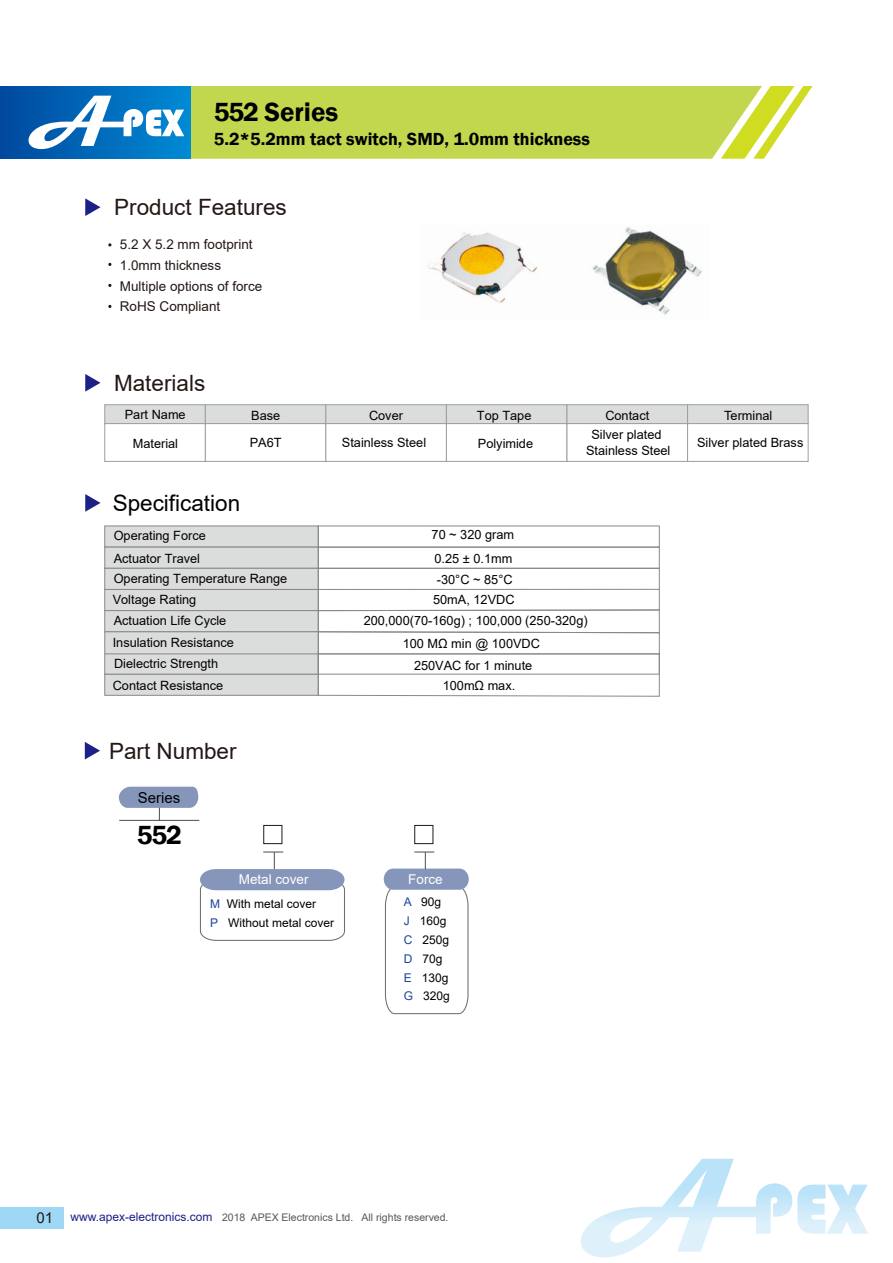
<style>
.page{position:relative;width:893px;height:1263px;background:#fff}
.page>*{position:absolute;margin:0;border:0;box-sizing:border-box;transform-origin:0 0}
.t1{font:600 27px "Franklin Gothic";color:#000}
.t2{font:22.5px "Arial";color:#231815}
.t3{font:22.5px "Arial";color:#000}
.t4{font:22.5px "Franklin Gothic";color:#231815}
.t5{font:600 18px "Franklin Gothic";color:#000}
.t6{font:15px "Arial";color:#000}
.t7{font:15px "Arial";color:#231815}
.t8{font:13.5px/20.7px "Arial";color:#231815}
.t9{font:13.5px "Arial";color:#fff}
.t10{font:12.75px/21.3px "Arial";color:#030000}
.t11{font:12px/18.9px "Arial";color:#000}
.t12{font:10.5px "Arial";color:#595757}
.s1{color:#1a479c}
.s2{font-size:12px;color:#1d2087}
</style>
<div class="page">
<div style="left:0;top:1207px;width:64px;height:22px;background:#9ed8f5"></div>
<svg style="left:85px;top:494px;width:16px;height:18px"></svg>
<div style="left:104px;top:525px;width:215px;height:22px;background:#dbdcdc;border:1px solid #888"></div>
<div style="left:104px;top:547px;width:215px;height:22px;background:#dbdcdc;border:1px solid #888"></div>
<div style="left:104px;top:568px;width:215px;height:22px;background:#dbdcdc;border:1px solid #888"></div>
<div style="left:104px;top:589px;width:215px;height:22px;background:#dbdcdc;border:1px solid #888"></div>
<div style="left:104px;top:610px;width:215px;height:22px;background:#dbdcdc;border:1px solid #888"></div>
<div style="left:104px;top:674px;width:215px;height:22px;background:#dbdcdc;border:1px solid #888"></div>
<div style="left:104px;top:631px;width:215px;height:43px;background:#dbdcdc;border:1px solid #888"></div>
<svg style="left:85px;top:374px;width:16px;height:18px"></svg>
<div style="left:205px;top:404px;width:121px;height:20px;background:#dbdcdc;border:1px solid #9e9e9f"></div>
<div style="left:205px;top:423px;width:121px;height:39px;background:#fff;border:1px solid #9e9e9f"></div>
<div style="left:325px;top:404px;width:122px;height:20px;background:#dbdcdc;border:1px solid #9e9e9f"></div>
<div style="left:325px;top:423px;width:122px;height:39px;background:#fff;border:1px solid #9e9e9f"></div>
<div style="left:446px;top:404px;width:121px;height:20px;background:#dbdcdc;border:1px solid #9e9e9f"></div>
<div style="left:446px;top:423px;width:121px;height:39px;background:#fff;border:1px solid #9e9e9f"></div>
<div style="left:567px;top:404px;width:121px;height:20px;background:#dbdcdc;border:1px solid #9e9e9f"></div>
<div style="left:567px;top:423px;width:121px;height:39px;background:#fff;border:1px solid #9e9e9f"></div>
<div style="left:687px;top:404px;width:122px;height:20px;background:#dbdcdc;border:1px solid #9e9e9f"></div>
<div style="left:687px;top:423px;width:122px;height:39px;background:#fff;border:1px solid #9e9e9f"></div>
<div style="left:104px;top:404px;width:102px;height:20px;background:#dbdcdc;border:1px solid #9e9e9f"></div>
<div style="left:104px;top:423px;width:102px;height:39px;background:#fff;border:1px solid #9e9e9f"></div>
<svg style="left:85px;top:198px;width:16px;height:18px"></svg>
<svg style="left:191px;top:86px;width:622px;height:73px;background:#c7da58"></svg>
<div style="left:0;top:86px;width:191px;height:73px;background:linear-gradient(to right,#00489e,#008ad4)"></div>
<svg style="left:29px;top:96px;width:155px;height:53px"></svg>
<svg style="left:581px;top:1159px;width:287px;height:98px"></svg>
<div style="left:318px;top:525px;width:342px;height:22px;border:1px solid #888"></div>
<div style="left:318px;top:547px;width:342px;height:22px;border:1px solid #888"></div>
<div style="left:318px;top:568px;width:342px;height:22px;border:1px solid #888"></div>
<svg style="left:317px;top:674px;width:343px;height:23px"></svg>
<div style="left:318px;top:653px;width:342px;height:22px;border:1px solid #888"></div>
<svg style="left:317px;top:588px;width:343px;height:67px"></svg>
<hr style="left:105px;top:653px;width:213px;height:1px;background:#888">
<svg style="left:385px;top:888px;width:84px;height:127px"></svg>
<div style="left:384px;top:868px;width:85px;height:22px;background:#8696ba;border-radius:10px"></div>
<svg style="left:85px;top:742px;width:15px;height:17px"></svg>
<hr style="left:119px;top:820px;width:80px;height:1px;background:#595757">
<svg style="left:119px;top:787px;width:79px;height:34px"></svg>
<div style="left:414px;top:825px;width:19px;height:19px;border:1px solid #231815"></div>
<svg style="left:414px;top:851px;width:20px;height:18px"></svg>
<img style="left:427px;top:227px;width:275px;height:88px">
<div style="left:263px;top:825px;width:19px;height:19px;border:1px solid #231815"></div>
<svg style="left:199px;top:851px;width:146px;height:90px"></svg>
<h1 class="t1" style="left:214px;top:95px;width:126px">552 Series</h1>
<h3 class="t5" style="left:214px;top:128px;width:378px">5.2*5.2mm tact switch, SMD, 1.0mm thickness</h3>
<h2 class="t2" style="left:114px;top:192px;width:174px">Product Features</h2>
<p class="t8" style="left:120px;top:234px;width:144px">5.2 X 5.2 mm footprint<br>1.0mm thickness<br>Multiple options of force<br>RoHS Compliant</p>
<h2 class="t2" style="left:114px;top:367px;width:93px">Materials</h2>
<p class="t10" style="left:125px;top:404px;width:62px">Part Name</p>
<p class="t10" style="left:133px;top:432px;width:47px">Material</p>
<p class="t10" style="left:251px;top:404px;width:31px">Base</p>
<p class="t10" style="left:369px;top:404px;width:36px">Cover</p>
<p class="t10" style="left:477px;top:404px;width:56px">Top Tape</p>
<p class="t10" style="left:605px;top:404px;width:45px">Contact</p>
<p class="t10" style="left:724px;top:404px;width:50px">Terminal</p>
<p class="t10" style="left:250px;top:432px;width:33px">PA6T</p>
<p class="t10" style="left:342px;top:432px;width:86px">Stainless Steel</p>
<p class="t10" style="left:586px;top:427px;width:86px;line-height:15.3px;text-align:center">Silver plated<br>Stainless Steel</p>
<p class="t10" style="left:697px;top:432px;width:108px">Silver plated Brass</p>
<h2 class="t4" style="left:440px;top:408px;width:90px">Materials</h2>
<p class="t10" style="left:478px;top:433px;width:57px">Polyimide</p>
<h2 class="t3" style="left:113px;top:487px;width:129px">Specification</h2>
<p class="t10" style="left:114px;top:525px;width:94px;line-height:22.4px">Operating Force<br>Actuator Travel</p>
<p class="t10" style="left:114px;top:567px;width:175px">Operating Temperature Range</p>
<p class="t10" style="left:114px;top:610px;width:114px">Actuation Life Cycle</p>
<p class="t10" style="left:113px;top:589px;width:85px">Voltage Rating</p>
<p class="t10" style="left:113px;top:632px;width:123px">Insulation Resistance<br>Dielectric Strength<br>Contact Resistance</p>
<h2 class="t2" style="left:109px;top:735px;width:129px">Part Number</h2>
<p class="t6" style="left:138px;top:787px;width:44px">Series</p>
<h1 class="t1" style="left:137px;top:818px;width:46px">552</h1>
<p class="t10" style="left:432px;top:524px;width:84px">70 ~ 320 gram</p>
<p class="t10" style="left:435px;top:548px;width:79px">0.25 ± 0.1mm</p>
<p class="t10" style="left:437px;top:569px;width:77px">-30°C ~ 85°C</p>
<p class="t10" style="left:433px;top:589px;width:83px">50mA, 12VDC</p>
<p class="t10" style="left:403px;top:632px;width:139px;line-height:22px;text-align:center">100 MΩ min @ 100VDC<br>250VAC for 1 minute</p>
<p class="t10" style="left:443px;top:674px;width:74px">100mΩ max.</p>
<p class="t10" style="left:364px;top:610px;width:225px">200,000(70-160g) ; 100,000 (250-320g)</p>
<p class="t9" style="left:408px;top:870px;width:36px">Force</p>
<p class="t9" style="left:239px;top:870px;width:71px">Metal cover</p>
<p class="t11" style="left:210px;top:894px;width:125px"><span class="s1">M</span> With metal cover<br><span class="s1">P</span> Without metal cover</p>
<p class="t11" style="left:404px;top:892px;width:48px"><span class="s1">A</span> 90g<br><span class="s1">J</span> 160g<br><span class="s1">C</span> 250g<br><span class="s1">D</span> 70g<br><span class="s1">E</span> 130g<br><span class="s1">G</span> 320g</p>
<p class="t7" style="left:37px;top:1208px;width:18px">01</p>
<p class="t12" style="left:70px;top:1210px;width:380px"><span class="s2">www.apex-electronics.com</span> 2018 APEX Electronics Ltd. All rights reserved.</p>
</div>
